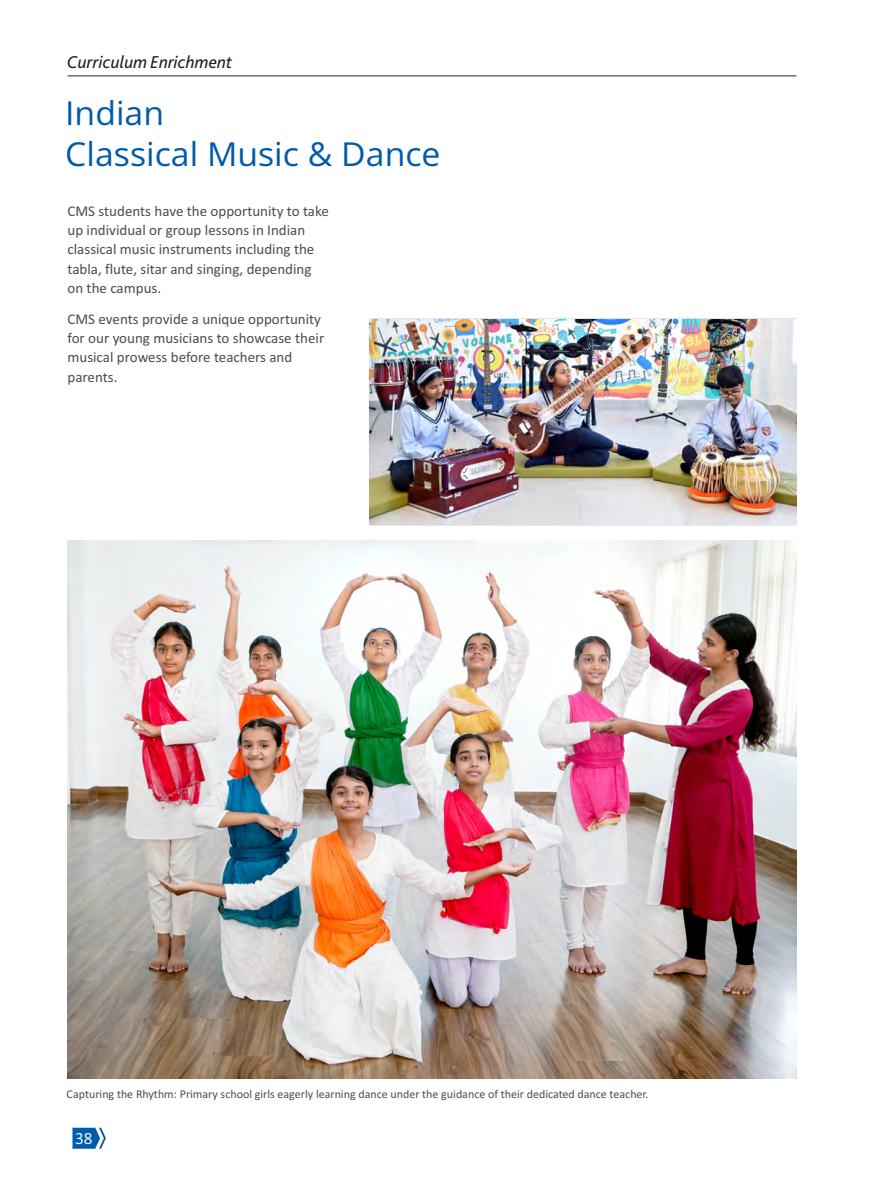
<style>
.page{position:relative;width:891px;height:1188px;background:#fff}
.page>*{position:absolute;margin:0;border:0;box-sizing:border-box;transform-origin:0 0}
.t1{font:33px/40.5px "Open Sans";color:#005aaa}
.t2{font:italic 18px "Bliss Pro";color:#231f20}
.t3{font:17.25px "Calibri";color:#f2f3f5}
.t4{font:15px/19.2px "Calibri";color:#4d4d4f}
.t5{font:12px "Calibri";color:#4d4d4f}
</style>
<div class="page">
<hr style="left:68px;top:75px;width:728px;height:1px;background:#4c4c4e">
<img style="left:68px;top:541px;width:728px;height:537px">
<img style="left:369px;top:319px;width:427px;height:206px">
<svg style="left:72px;top:1128px;width:34px;height:21px"></svg>
<p class="t2" style="left:67px;top:55px;width:167px">Curriculum Enrichment</p>
<h1 class="t1" style="left:65px;top:92px;width:377px">Indian<br>Classical Music &amp; Dance</h1>
<p class="t4" style="left:67px;top:203px;width:263px">CMS students have the opportunity to take up individual or group lessons in Indian classical music instruments including the tabla, flute, sitar and singing, depending on the campus.</p>
<p class="t4" style="left:67px;top:311px;width:258px">CMS events provide a unique opportunity for our young musicians to showcase their musical prowess before teachers and parents.</p>
<p class="t5" style="left:67px;top:1089px;width:583px">Capturing the Rhythm: Primary school girls eagerly learning dance under the guidance of their dedicated dance teacher.</p>
<p class="t3" style="left:75px;top:1131px;width:19px">38</p>
</div>
